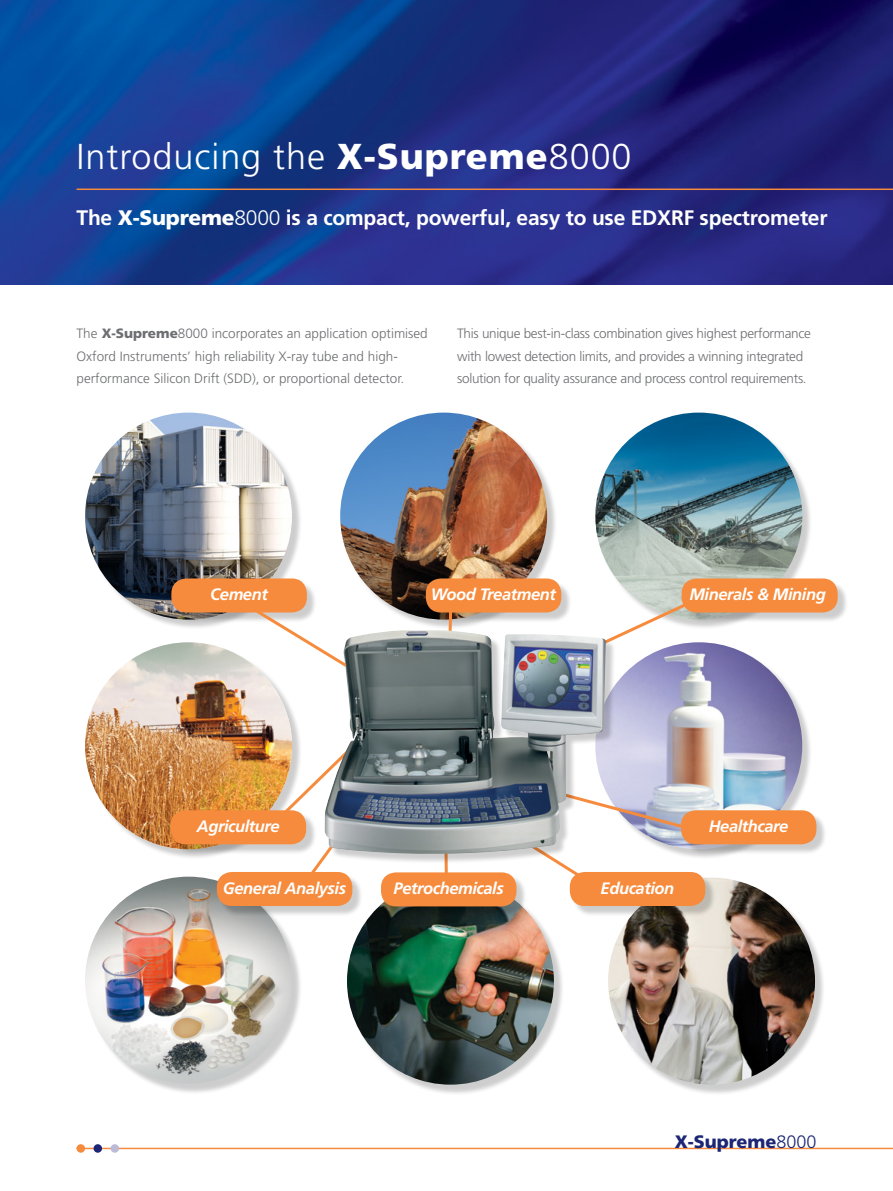
<style>
.page{position:relative;width:893px;height:1191px;background:#fff}
.page>*{position:absolute;margin:0;border:0;box-sizing:border-box;transform-origin:0 0}
.t1{font:300 36px "Frutiger";letter-spacing:.025em;color:#fff}
.t2{font:700 21px "Frutiger";letter-spacing:-.01em;color:#fff}
.t3{font:900 18px "Frutiger";color:#1c2674}
.t4{font:italic 700 16.5px "Frutiger";letter-spacing:-.025em;color:#fff}
.t5{font:300 13.5px/22.5px "Frutiger";letter-spacing:-.02em;color:#6d6e71}
.t6{font:300 13.5px/22.5px "Frutiger";color:#6d6e71}
.s1{font-weight:900}
.s2{font-weight:300}
</style>
<div class="page">
<img style="left:0;top:0;width:893px;height:285px">
<hr style="left:77px;top:1147px;width:816px;height:2px;background:#f68b3d">
<div style="left:77px;top:1144px;width:8px;height:8px;background:#f68b3d;border-radius:50%"></div>
<div style="left:94px;top:1144px;width:8px;height:8px;background:#1c2674;border-radius:50%"></div>
<div style="left:111px;top:1144px;width:8px;height:8px;background:#bcbbd7;border-radius:50%"></div>
<div style="left:343px;top:415px;width:215px;height:215px;background:#000;opacity:.2"></div>
<img style="left:340px;top:412px;width:207px;height:207px;border-radius:103px">
<div style="left:598px;top:415px;width:215px;height:215px;background:#000;opacity:.2"></div>
<img style="left:595px;top:412px;width:207px;height:207px;border-radius:103px">
<div style="left:349px;top:880px;width:216px;height:215px;background:#000;opacity:.2"></div>
<img style="left:347px;top:877px;width:207px;height:207px;border-radius:103px">
<div style="left:598px;top:645px;width:215px;height:215px;background:#000;opacity:.2"></div>
<img style="left:595px;top:642px;width:207px;height:207px;border-radius:103px">
<div style="left:88px;top:415px;width:215px;height:215px;background:#000;opacity:.2"></div>
<img style="left:85px;top:412px;width:207px;height:207px;border-radius:103px">
<div style="left:88px;top:645px;width:215px;height:215px;background:#000;opacity:.2"></div>
<img style="left:85px;top:642px;width:207px;height:207px;border-radius:103px">
<div style="left:88px;top:879px;width:215px;height:215px;background:#000;opacity:.2"></div>
<img style="left:85px;top:876px;width:207px;height:207px;border-radius:103px">
<div style="left:219px;top:874px;width:144px;height:42px;background:#000;opacity:.2"></div>
<div style="left:217px;top:872px;width:135px;height:34px;background:#f68b3d;border-radius:15px"></div>
<div style="left:383px;top:875px;width:144px;height:42px;background:#000;opacity:.2"></div>
<div style="left:381px;top:872px;width:135px;height:34px;background:#f68b3d;border-radius:15px"></div>
<div style="left:428px;top:581px;width:144px;height:42px;background:#000;opacity:.2"></div>
<div style="left:426px;top:578px;width:135px;height:34px;background:#f68b3d;border-radius:15px"></div>
<div style="left:684px;top:581px;width:164px;height:42px;background:#000;opacity:.2"></div>
<div style="left:682px;top:578px;width:156px;height:34px;background:#f68b3d;border-radius:15px"></div>
<div style="left:173px;top:813px;width:143px;height:42px;background:#000;opacity:.2"></div>
<div style="left:171px;top:810px;width:135px;height:34px;background:#f68b3d;border-radius:15px"></div>
<div style="left:174px;top:581px;width:143px;height:42px;background:#000;opacity:.2"></div>
<div style="left:171px;top:578px;width:136px;height:34px;background:#f68b3d;border-radius:15px"></div>
<div style="left:683px;top:813px;width:144px;height:42px;background:#000;opacity:.2"></div>
<div style="left:681px;top:810px;width:135px;height:34px;background:#f68b3d;border-radius:15px"></div>
<hr style="left:77px;top:188px;width:816px;height:2px;background:#f68b3d">
<div style="left:611px;top:880px;width:215px;height:215px;background:#000;opacity:.2"></div>
<img style="left:608px;top:877px;width:207px;height:207px;border-radius:103px">
<div style="left:572px;top:874px;width:144px;height:42px;background:#000;opacity:.2"></div>
<div style="left:570px;top:872px;width:135px;height:34px;background:#f68b3d;border-radius:15px"></div>
<svg style="left:241px;top:600px;width:110px;height:70px"></svg>
<svg style="left:446px;top:612px;width:8px;height:18px"></svg>
<svg style="left:272px;top:737px;width:53px;height:88px"></svg>
<svg style="left:305px;top:834px;width:37px;height:39px"></svg>
<svg style="left:506px;top:597px;width:191px;height:93px"></svg>
<svg style="left:499px;top:785px;width:198px;height:95px"></svg>
<svg style="left:442px;top:864px;width:7px;height:9px"></svg>
<div style="left:327px;top:633px;width:290px;height:231px;background:#000;opacity:.2"></div>
<img style="left:325px;top:630px;width:281px;height:226px">
<h1 class="t1" style="left:77px;top:136px;width:557px">Introducing the <span class="s1">X-Supreme</span>8000</h1>
<h2 class="t2" style="left:77px;top:205px;width:753px">The <span class="s1">X-Supreme</span><span class="s2">8000</span> is a compact, powerful, easy to use EDXRF spectrometer</h2>
<p class="t6" style="left:77px;top:322px;width:353px">The <span class="s1">X-Supreme</span>8000 incorporates an application optimised<br>Oxford Instruments’ high reliability X-ray tube and high&shy;performance Silicon Drift (SDD), or proportional detector.</p>
<p class="t5" style="left:457px;top:322px;width:355px">This unique best-in-class combination gives highest performance with lowest detection limits, and provides a winning integrated solution for quality assurance and process control requirements.</p>
<p class="t4" style="left:210px;top:584px;width:59px">Cement</p>
<p class="t4" style="left:197px;top:816px;width:84px">Agriculture</p>
<p class="t4" style="left:431px;top:584px;width:126px">Wood Treatment</p>
<p class="t4" style="left:689px;top:584px;width:138px">Minerals &amp; Mining</p>
<p class="t4" style="left:709px;top:816px;width:81px">Healthcare</p>
<p class="t4" style="left:223px;top:878px;width:125px">General Analysis</p>
<p class="t4" style="left:394px;top:878px;width:112px">Petrochemicals</p>
<p class="t4" style="left:601px;top:878px;width:75px">Education</p>
<h3 class="t3" style="left:675px;top:1130px;width:143px">X-Supreme<span class="s2">8000</span></h3>
</div>
